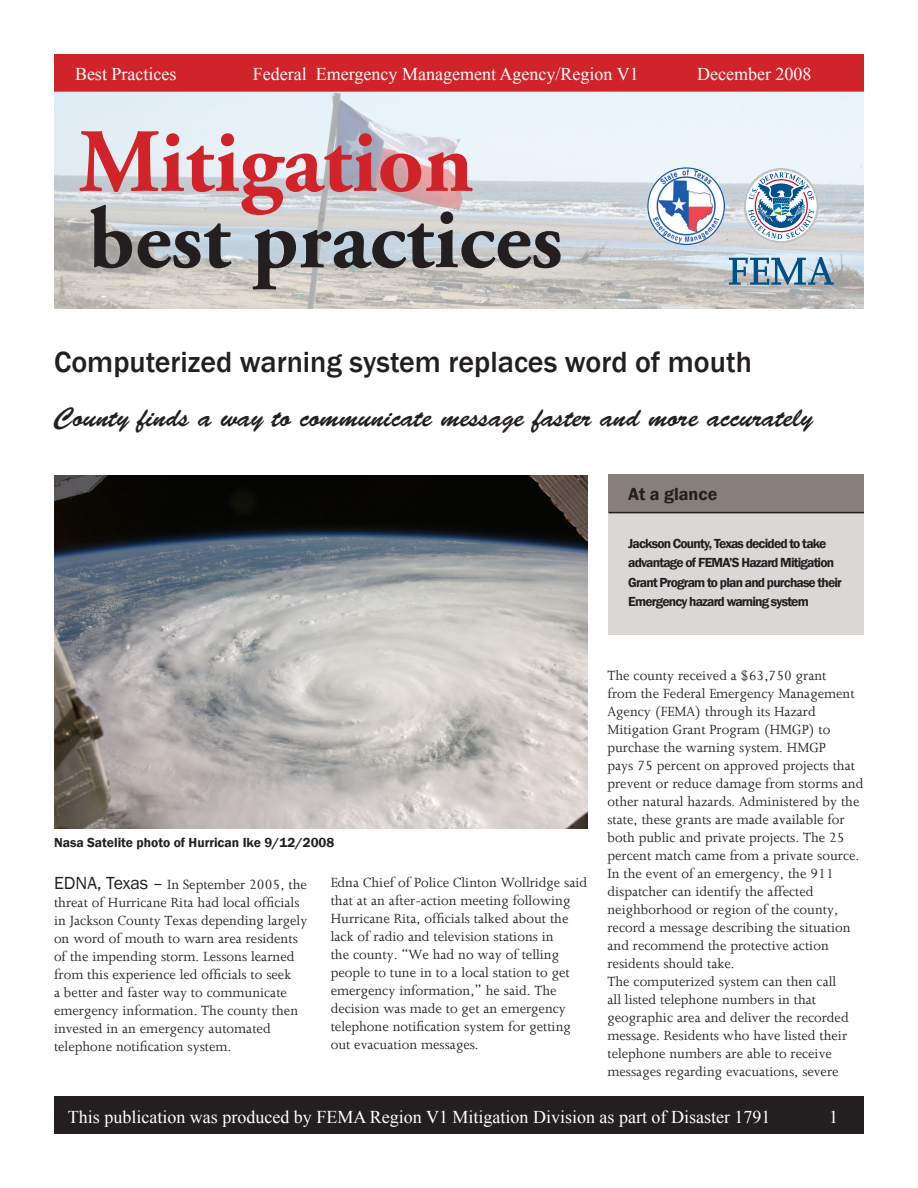
<style>
.page{position:relative;width:918px;height:1188px;background:#fff}
.page>*{position:absolute;margin:0;border:0;box-sizing:border-box;transform-origin:0 0}
.t1{font:700 90px "Adobe Garamond Pro";color:#d1232a}
.t2{font:700 87px "Adobe Garamond Pro";color:#231f20}
.t3{font:500 30px "Franklin Gothic";color:#231f20}
.t4{font:27px "Brush Script Std";color:#231f20}
.t5{font:18px "Times New Roman";color:#fff}
.t6{font:600 18px "Franklin Gothic";color:#231f20}
.body_text{font:15px/18px "Joanna";color:#231f20}
.t7{font:600 13.5px/19.5px "Franklin Gothic";letter-spacing:-.06em;color:#231f20}
.t8{font:600 13.5px "Franklin Gothic";color:#231f20}
.s1{font-family:"Franklin Gothic";font-size:18px}
</style>
<div class="page">
<div style="left:54px;top:54px;width:810px;height:38px;background:#d1232a"></div>
<div style="left:54px;top:1096px;width:810px;height:38px;background:#231f20"></div>
<img style="left:54px;top:92px;width:810px;height:217px">
<div style="left:609px;top:474px;width:255px;height:160px;background:#dad7d6"></div>
<div style="left:609px;top:474px;width:255px;height:39px;background:#867f7c"></div>
<hr style="left:609px;top:512px;width:255px;height:1px;background:#231f20">
<img style="left:644px;top:164px;width:85px;height:83px">
<svg style="left:729px;top:257px;width:105px;height:28px;background:#86a8bf"></svg>
<svg style="left:744px;top:168px;width:75px;height:75px"></svg>
<img style="left:54px;top:476px;width:533px;height:353px">
<p class="t5" style="left:75px;top:62px;width:103px">Best Practices</p>
<p class="t5" style="left:253px;top:62px;width:387px">Federal Emergency Management Agency/Region V1</p>
<p class="t5" style="left:697px;top:62px;width:116px">December 2008</p>
<p class="t1" style="left:79px;top:110px;width:396px">Mitigation</p>
<p class="t2" style="left:89px;top:189px;width:476px">best practices</p>
<p class="t3" style="left:54px;top:343px;width:699px">Computerized warning system replaces word of mouth</p>
<p class="t4" style="left:54px;top:402px;width:761px">County finds a way to communicate message faster and more accurately</p>
<p class="t6" style="left:628px;top:483px;width:91px">At a glance</p>
<p class="t7" style="left:628px;top:533px;width:215px">Jackson County, Texas decided to take advantage of FEMA’S Hazard Mitigation Grant Program to plan and purchase their Emergency hazard warning system</p>
<p class="t8" style="left:54px;top:834px;width:282px">Nasa Satelite photo of Hurrican Ike 9/12/2008</p>
<p class="body_text" style="left:54px;top:875px;width:255px"><span class="s1">EDNA, Texas –</span> In September 2005, the threat of Hurricane Rita had local officials in Jackson County Texas depending largely on word of mouth to warn area residents of the impending storm. Lessons learned from this experience led officials to seek<br>a better and faster way to communicate emergency information. The county then invested in an emergency automated telephone notification system.</p>
<p class="body_text" style="left:331px;top:874px;width:258px">Edna Chief of Police Clinton Wollridge said that at an after-action meeting following Hurricane Rita, officials talked about the lack of radio and television stations in<br>the county. “We had no way of telling people to tune in to a local station to get emergency information,” he said. The decision was made to get an emergency telephone notification system for getting out evacuation messages.</p>
<p class="body_text" style="left:608px;top:666px;width:221px">The county received a $63,750 grant</p>
<p class="body_text" style="left:608px;top:684px;width:257px">from the Federal Emergency Management Agency (FEMA) through its Hazard Mitigation Grant Program (HMGP) to purchase the warning system. HMGP<br>pays 75 percent on approved projects that prevent or reduce damage from storms and other natural hazards. Administered by the state, these grants are made available for both public and private projects. The 25 percent match came from a private source.</p>
<p class="body_text" style="left:608px;top:864px;width:245px">In the event of an emergency, the 911 dispatcher can identify the affected neighborhood or region of the county, record a message describing the situation and recommend the protective action residents should take.</p>
<p class="body_text" style="left:608px;top:972px;width:243px">The computerized system can then call all listed telephone numbers in that geographic area and deliver the recorded message. Residents who have listed their telephone numbers are able to receive messages regarding evacuations, severe</p>
<p class="t5" style="left:68px;top:1104px;width:704px">This publication was produced by FEMA Region V1 Mitigation Division as part of Disaster 1791</p>
<p class="t5" style="left:829px;top:1104px;width:10px">1</p>
</div>
